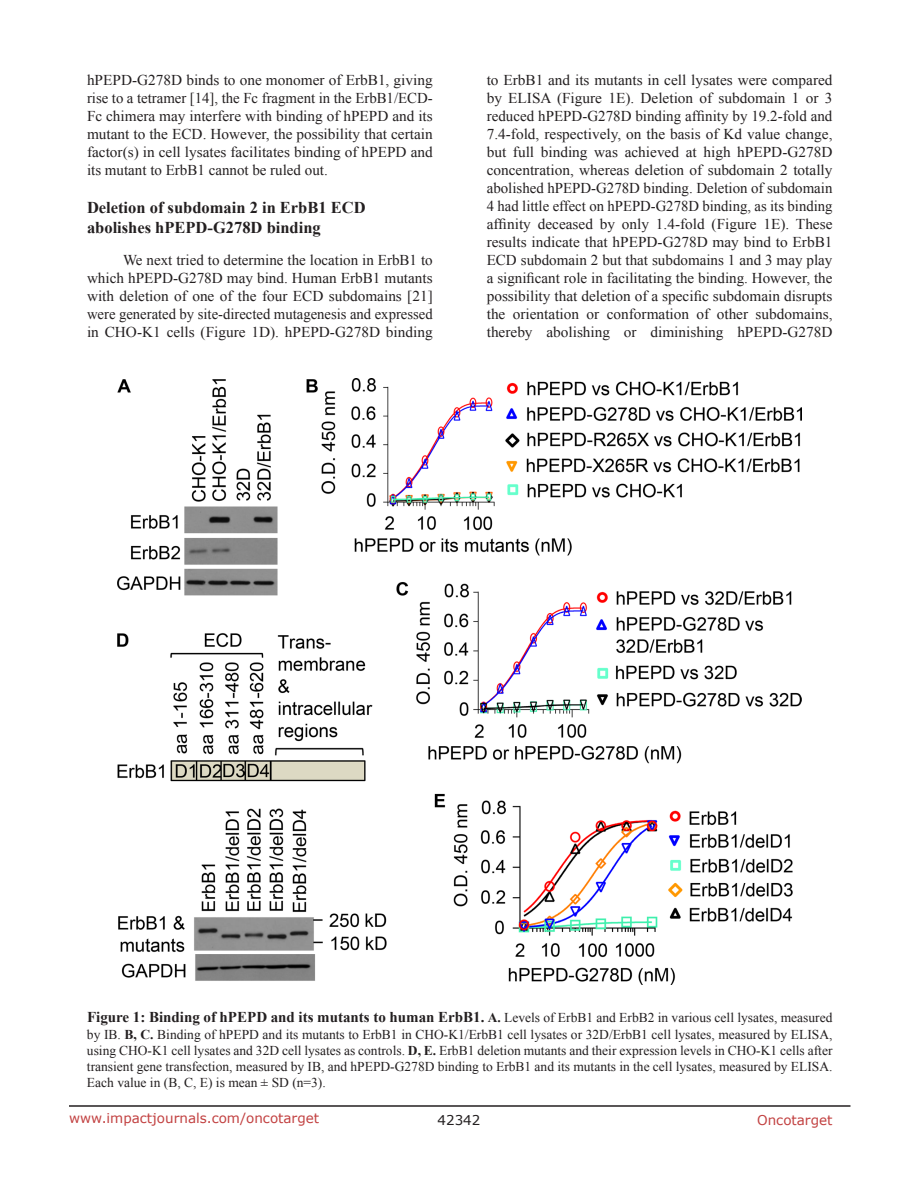
<style>
.page{position:relative;width:918px;height:1188px;background:#fff}
.page>*{position:absolute;margin:0;border:0;box-sizing:border-box;transform-origin:0 0}
.t1{font:700 16.5px/19.8px "Times New Roman";color:#231f20}
.t2{font:15px/18px "Times New Roman";color:#231f20;text-align:justify}
.t3{font:13.5px/16.2px "Times New Roman";color:#231f20;text-align:justify}
.t4{font:13.5px "Verdana";color:#c24141}
.t5{font:13.5px "Verdana";color:#231f20}
.s1{font-weight:700;font-size:15px}
.s2{font-weight:700}
</style>
<div class="page">
<hr style="left:69px;top:1105px;width:781px;height:2px;background:#231f20">
<img style="left:118px;top:379px;width:684px;height:606px">
<p class="t2" style="left:87px;top:71px;width:347px">hPEPD-G278D binds to one monomer of ErbB1, giving rise to a tetramer [14], the Fc fragment in the ErbB1/ECD-Fc chimera may interfere with binding of hPEPD and its mutant to the ECD. However, the possibility that certain factor(s) in cell lysates facilitates binding of hPEPD and its mutant to ErbB1 cannot be ruled out.</p>
<p class="t1" style="left:87px;top:197px;width:280px">Deletion of subdomain 2 in ErbB1 ECD abolishes hPEPD-G278D binding</p>
<p class="t2" style="left:87px;top:250px;width:347px;text-indent:36px">We next tried to determine the location in ErbB1 to which hPEPD-G278D may bind. Human ErbB1 mutants with deletion of one of the four ECD subdomains [21] were generated by site-directed mutagenesis and expressed in CHO-K1 cells (Figure 1D). hPEPD-G278D binding</p>
<p class="t2" style="left:487px;top:71px;width:347px">to ErbB1 and its mutants in cell lysates were compared by ELISA (Figure 1E). Deletion of subdomain 1 or 3 reduced hPEPD-G278D binding affinity by 19.2-fold and 7.4-fold, respectively, on the basis of Kd value change, but full binding was achieved at high hPEPD-G278D concentration, whereas deletion of subdomain 2 totally abolished hPEPD-G278D binding. Deletion of subdomain 4 had little effect on hPEPD-G278D binding, as its binding affinity deceased by only 1.4-fold (Figure 1E). These results indicate that hPEPD-G278D may bind to ErbB1<br>ECD subdomain 2 but that subdomains 1 and 3 may play a significant role in facilitating the binding. However, the possibility that deletion of a specific subdomain disrupts the orientation or conformation of other subdomains, thereby abolishing or diminishing hPEPD-G278D</p>
<p class="t3" style="left:87px;top:1010px;width:747px"><span class="s1">Figure 1: Binding of hPEPD and its mutants to human ErbB1.</span> <span class="s2">A.</span> Levels of ErbB1 and ErbB2 in various cell lysates, measured by IB. <span class="s2">B, C.</span> Binding of hPEPD and its mutants to ErbB1 in CHO-K1/ErbB1 cell lysates or 32D/ErbB1 cell lysates, measured by ELISA, using CHO-K1 cell lysates and 32D cell lysates as controls. <span class="s2">D, E.</span> ErbB1 deletion mutants and their expression levels in CHO-K1 cells after transient gene transfection, measured by IB, and hPEPD-G278D binding to ErbB1 and its mutants in the cell lysates, measured by ELISA.<br>Each value in (B, C, E) is mean ± SD (n=3).</p>
<p class="t4" style="left:69px;top:1109px;width:252px">www.impactjournals.com/oncotarget</p>
<p class="t5" style="left:438px;top:1111px;width:44px">42342</p>
<p class="t4" style="left:757px;top:1111px;width:77px">Oncotarget</p>
</div>
